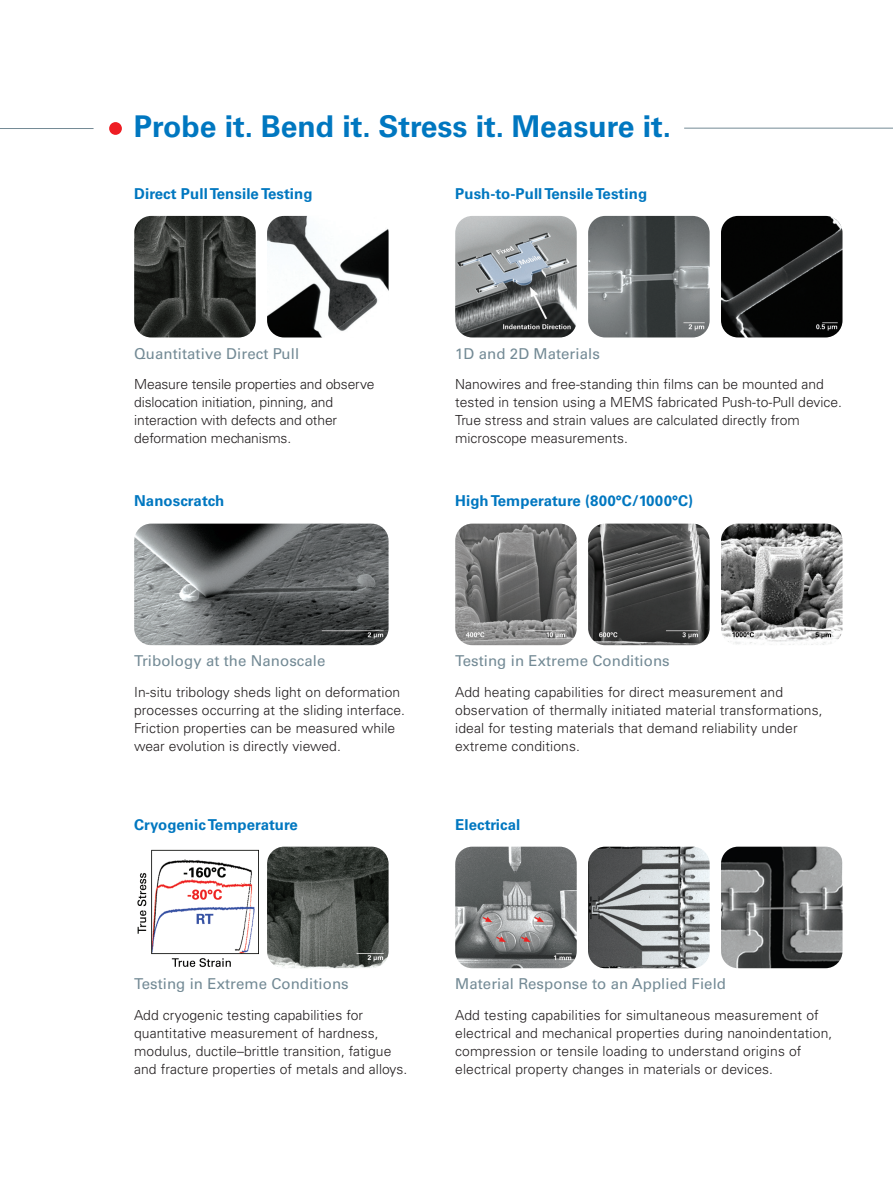
<style>
.page{position:relative;width:893px;height:1187px;background:#fff}
.page>*{position:absolute;margin:0;border:0;box-sizing:border-box;transform-origin:0 0}
.Subhead{font:700 30px "Univers LT Std";color:#0077c0}
._2nd_Subhead{font:15px "Univers LT Std";letter-spacing:.005em;color:#738a95}
.Subhead-2{font:700 15px "Univers LT Std";letter-spacing:.005em;color:#0077c0}
._2nd_Subhead-2{font:300 13.8px/18px "Univers LT Std";letter-spacing:.005em;color:#231f20}
</style>
<div class="page">
<img style="left:134px;top:523px;width:255px;height:122px">
<img style="left:455px;top:523px;width:122px;height:122px">
<img style="left:588px;top:523px;width:122px;height:122px">
<img style="left:721px;top:523px;width:121px;height:122px">
<img style="left:134px;top:216px;width:122px;height:121px">
<img style="left:455px;top:216px;width:122px;height:121px">
<img style="left:267px;top:216px;width:122px;height:121px">
<img style="left:588px;top:216px;width:122px;height:121px">
<img style="left:721px;top:216px;width:121px;height:121px">
<hr style="left:684px;top:128px;width:209px;height:1px;background:#738a95">
<div style="left:109px;top:122px;width:13px;height:13px;background:#ee1d23;border-radius:50%"></div>
<div style="left:0;top:111px;width:111px;height:36px;background:#fff"></div>
<hr style="left:0;top:128px;width:94px;height:1px;background:#738a95">
<img style="left:137px;top:849px;width:121px;height:119px">
<img style="left:455px;top:846px;width:122px;height:122px">
<img style="left:267px;top:846px;width:122px;height:122px">
<img style="left:588px;top:846px;width:122px;height:122px">
<img style="left:721px;top:846px;width:121px;height:122px">
<p class="Subhead" style="left:134px;top:108px;width:539px">Probe it. Bend it. Stress it. Measure it.</p>
<p class="Subhead-2" style="left:134px;top:185px;width:180px">Direct Pull Tensile Testing</p>
<p class="_2nd_Subhead" style="left:134px;top:344px;width:167px">Quantitative Direct Pull</p>
<p class="_2nd_Subhead-2" style="left:134px;top:375px;width:242px">Measure tensile properties and observe dislocation initiation, pinning, and interaction with defects and other deformation mechanisms.</p>
<p class="Subhead-2" style="left:455px;top:185px;width:193px">Push-to-Pull Tensile Testing</p>
<p class="_2nd_Subhead" style="left:455px;top:344px;width:146px">1D and 2D Materials</p>
<p class="_2nd_Subhead-2" style="left:455px;top:375px;width:388px">Nanowires and free-standing thin films can be mounted and tested in tension using a MEMS fabricated Push-to-Pull device.<br>True stress and strain values are calculated directly from microscope measurements.</p>
<p class="Subhead-2" style="left:134px;top:492px;width:92px">Nanoscratch</p>
<p class="Subhead-2" style="left:455px;top:492px;width:240px">High Temperature (800°C/1000°C)</p>
<p class="_2nd_Subhead" style="left:134px;top:652px;width:193px">Tribology at the Nanoscale</p>
<p class="_2nd_Subhead-2" style="left:134px;top:683px;width:272px">In-situ tribology sheds light on deformation processes occurring at the sliding interface.<br>Friction properties can be measured while wear evolution is directly viewed.</p>
<p class="_2nd_Subhead" style="left:455px;top:652px;width:216px">Testing in Extreme Conditions</p>
<p class="_2nd_Subhead-2" style="left:455px;top:683px;width:369px">Add heating capabilities for direct measurement and observation of thermally initiated material transformations, ideal for testing materials that demand reliability under extreme conditions.</p>
<p class="Subhead-2" style="left:134px;top:815px;width:165px">Cryogenic Temperature</p>
<p class="Subhead-2" style="left:455px;top:815px;width:67px">Electrical</p>
<p class="_2nd_Subhead" style="left:134px;top:975px;width:216px">Testing in Extreme Conditions</p>
<p class="_2nd_Subhead-2" style="left:134px;top:1006px;width:275px">Add cryogenic testing capabilities for quantitative measurement of hardness, modulus, ductile–brittle transition, fatigue and fracture properties of metals and alloys.</p>
<p class="_2nd_Subhead" style="left:455px;top:975px;width:272px">Material Response to an Applied Field</p>
<p class="_2nd_Subhead-2" style="left:455px;top:1006px;width:379px">Add testing capabilities for simultaneous measurement of electrical and mechanical properties during nanoindentation, compression or tensile loading to understand origins of electrical property changes in materials or devices.</p>
</div>
